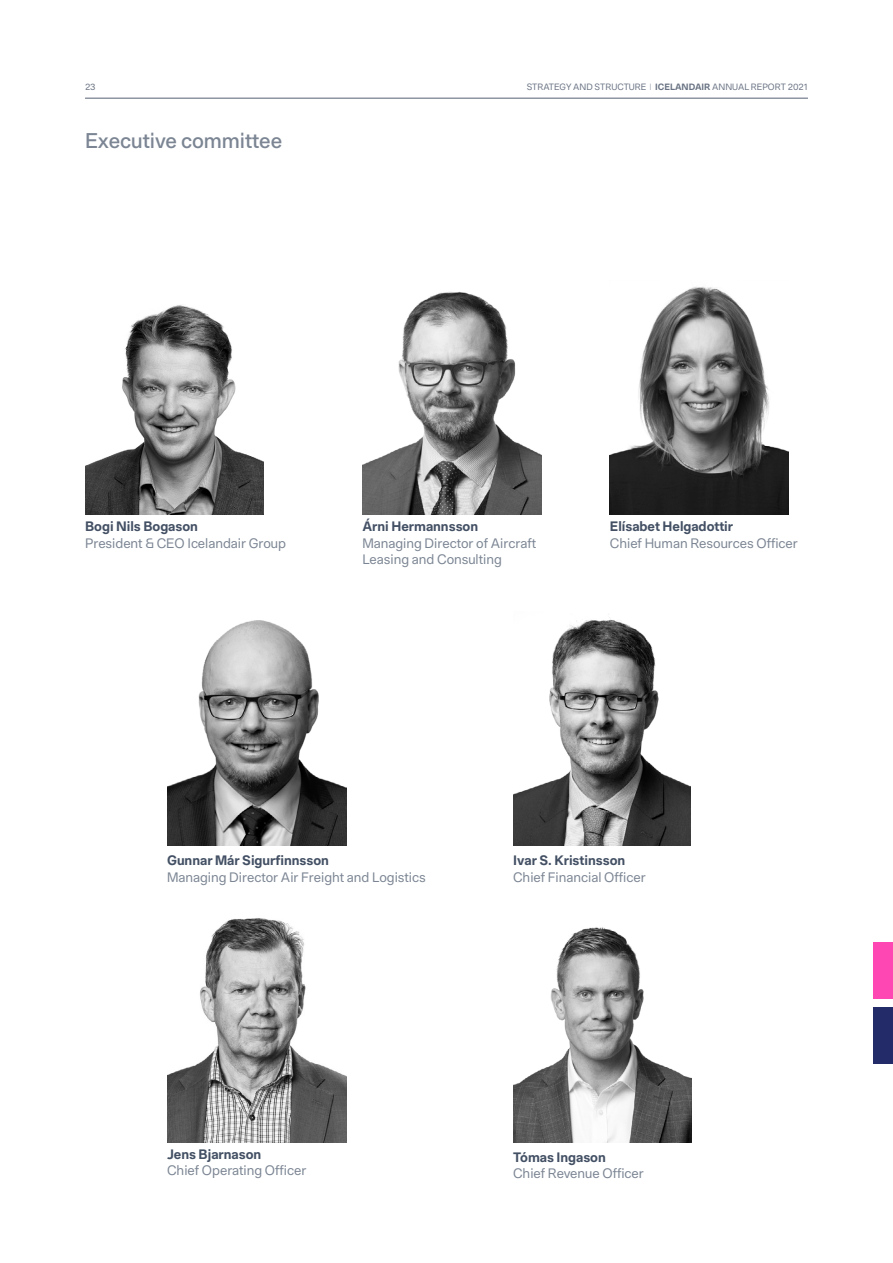
<style>
.page{position:relative;width:893px;height:1263px;background:#fff}
.page>*{position:absolute;margin:0;border:0;box-sizing:border-box;transform-origin:0 0}
.t1{font:500 21px "Icelandair Loft";color:#7b8593}
.t2{font:13.5px/16.5px "Icelandair Loft";color:#7b8593}
.t3{font:700 13.5px "Icelandair Loft";color:#435064}
.t4{font:9px "Icelandair Loft";color:#697383}
.s1{font-weight:100}
.s2{font-weight:700}
</style>
<div class="page">
<div style="left:874px;top:942px;width:19px;height:57px;background:#ff47b3"></div>
<div style="left:874px;top:1007px;width:19px;height:56px;background:#242b69"></div>
<hr style="left:85px;top:98px;width:723px;height:1px;background:#566173">
<img style="left:85px;top:305px;width:179px;height:210px">
<img style="left:610px;top:287px;width:178px;height:228px">
<img style="left:168px;top:620px;width:178px;height:226px">
<img style="left:362px;top:292px;width:179px;height:223px">
<img style="left:513px;top:617px;width:177px;height:229px">
<img style="left:513px;top:927px;width:179px;height:215px">
<img style="left:168px;top:918px;width:178px;height:224px">
<p class="t4" style="left:85px;top:81px;width:12px">23</p>
<p class="t4" style="left:527px;top:81px;width:283px">STRATEGY AND STRUCTURE <span class="s1">I</span> <span class="s2">ICELANDAIR</span> ANNUAL REPORT 2021</p>
<p class="t1" style="left:85px;top:127px;width:199px">Executive committee</p>
<p class="t3" style="left:85px;top:518px;width:114px">Bogi Nils Bogason</p>
<p class="t2" style="left:85px;top:536px;width:203px">President &amp; CEO Icelandair Group</p>
<p class="t3" style="left:362px;top:518px;width:117px">Árni Hermannsson</p>
<p class="t2" style="left:362px;top:536px;width:175px">Managing Director of Aircraft<br>Leasing and Consulting</p>
<p class="t3" style="left:610px;top:518px;width:125px">Elísabet Helgadottir</p>
<p class="t2" style="left:610px;top:536px;width:189px">Chief Human Resources Officer</p>
<p class="t3" style="left:167px;top:852px;width:163px">Gunnar Már Sigurfinnsson</p>
<p class="t2" style="left:167px;top:869px;width:260px">Managing Director Air Freight and Logistics</p>
<p class="t3" style="left:513px;top:852px;width:114px">Ivar S. Kristinsson</p>
<p class="t2" style="left:513px;top:869px;width:134px">Chief Financial Officer</p>
<p class="t3" style="left:167px;top:1146px;width:96px">Jens Bjarnason</p>
<p class="t2" style="left:167px;top:1163px;width:141px">Chief Operating Officer</p>
<p class="t3" style="left:513px;top:1148px;width:94px">Tómas Ingason</p>
<p class="t2" style="left:513px;top:1166px;width:132px">Chief Revenue Officer</p>
</div>
